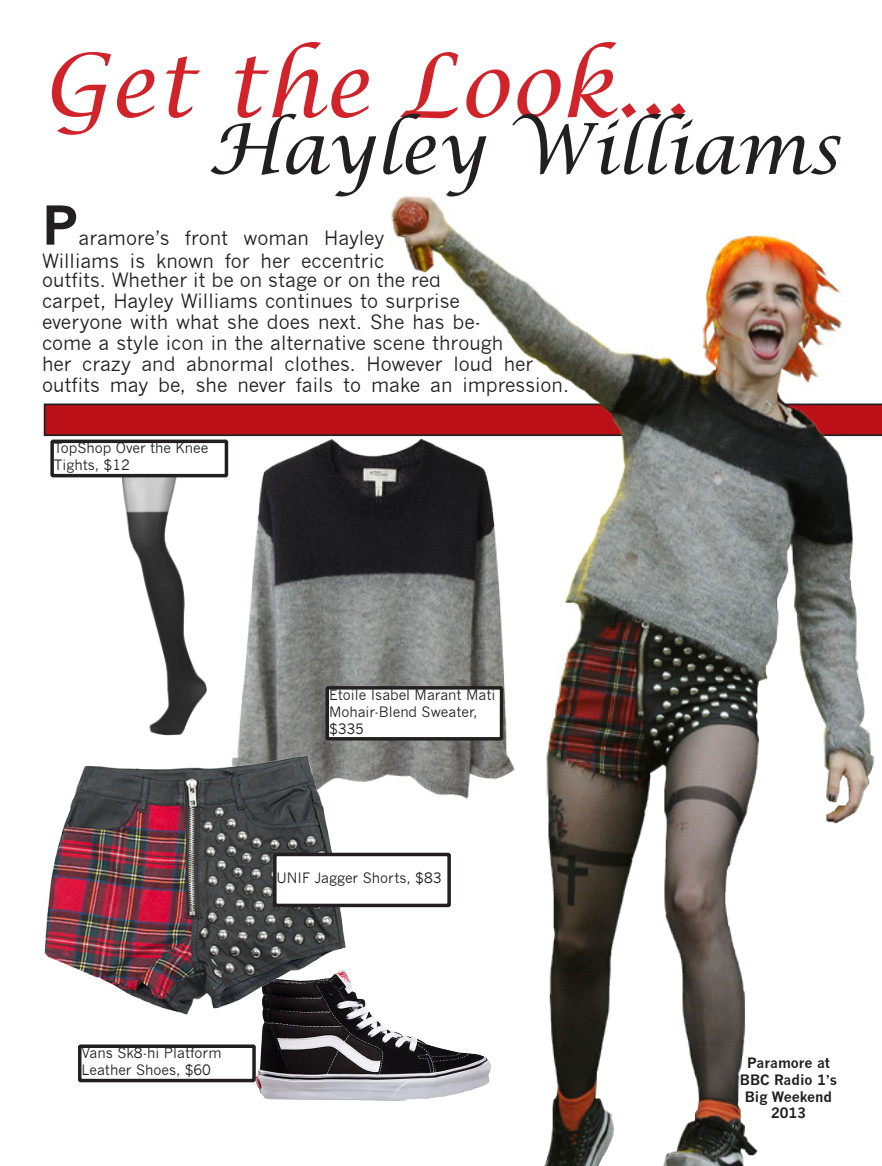
<style>
.page{position:relative;width:882px;height:1166px;background:#fff}
.page>*{position:absolute;margin:0;border:0;box-sizing:border-box;transform-origin:0 0}
.t1{font:italic 87.5px "Lucida Calligraphy";color:#d1232a}
.t2{font:italic 70px "Lucida Calligraphy";color:#231f20}
.t3{font:700 52.5px "News Gothic";color:#231f20}
.t4{font:19.25px/21px "News Gothic";color:#231f20;text-align:right}
.t5{font:14px/16.8px "News Gothic";color:#231f20}
.t6{font:700 14px/16.8px "News Gothic";color:#231f20;text-align:center}
</style>
<div class="page">
<img style="left:237px;top:439px;width:152px;height:343px">
<img style="left:256px;top:973px;width:133px;height:127px">
<img style="left:121px;top:477px;width:85px;height:258px">
<img style="left:44px;top:755px;width:302px;height:259px">
<div style="left:327px;top:688px;width:175px;height:50px;background:#fff"></div>
<div style="left:326px;top:686px;width:177px;height:54px;border:4px solid #231f20"></div>
<div style="left:50px;top:439px;width:178px;height:38px;border:4px solid #231f20"></div>
<div style="left:275px;top:854px;width:174px;height:51px;background:#fff"></div>
<div style="left:273px;top:852px;width:178px;height:55px;border:4px solid #231f20"></div>
<div style="left:78px;top:1044px;width:178px;height:38px;border:4px solid #231f20"></div>
<svg style="left:44px;top:403px;width:838px;height:33px;background:#ab151c"></svg>
<img style="left:389px;top:195px;width:485px;height:971px">
<p class="t1" style="left:42px;top:33px;width:649px">Get the Look...</p>
<p class="t2" style="left:208px;top:107px;width:633px">Hayley Williams</p>
<p class="t3" style="left:42px;top:193px;width:38px">P</p>
<p class="t4" style="left:42px;top:226px;width:344px;line-height:23.1px">aramore’s front woman Hayley<br>Williams is known for her eccentric</p>
<p class="t4" style="left:42px;top:270px;width:529px;text-align:left">outfits. Whether it be on stage or on the red<br>carpet, Hayley Williams continues to surprise<br>everyone with what she does next. She has be-<br>come a style icon in the alternative scene through<br>her crazy and abnormal clothes. However loud her outfits may be, she never fails to make an impression.</p>
<p class="t5" style="left:54px;top:440px;width:156px">TopShop Over the Knee<br>Tights, $12</p>
<p class="t5" style="left:329px;top:686px;width:168px">Étoile Isabel Marant Mati<br>Mohair-Blend Sweater, $335</p>
<p class="t5" style="left:277px;top:870px;width:166px">UNIF Jagger Shorts, $83</p>
<p class="t5" style="left:81px;top:1044px;width:142px">Vans Sk8-hi Platform<br>Leather Shoes, $60</p>
<p class="t6" style="left:740px;top:1054px;width:99px">Paramore at<br>BBC Radio 1’s<br>Big Weekend<br>2013</p>
</div>
